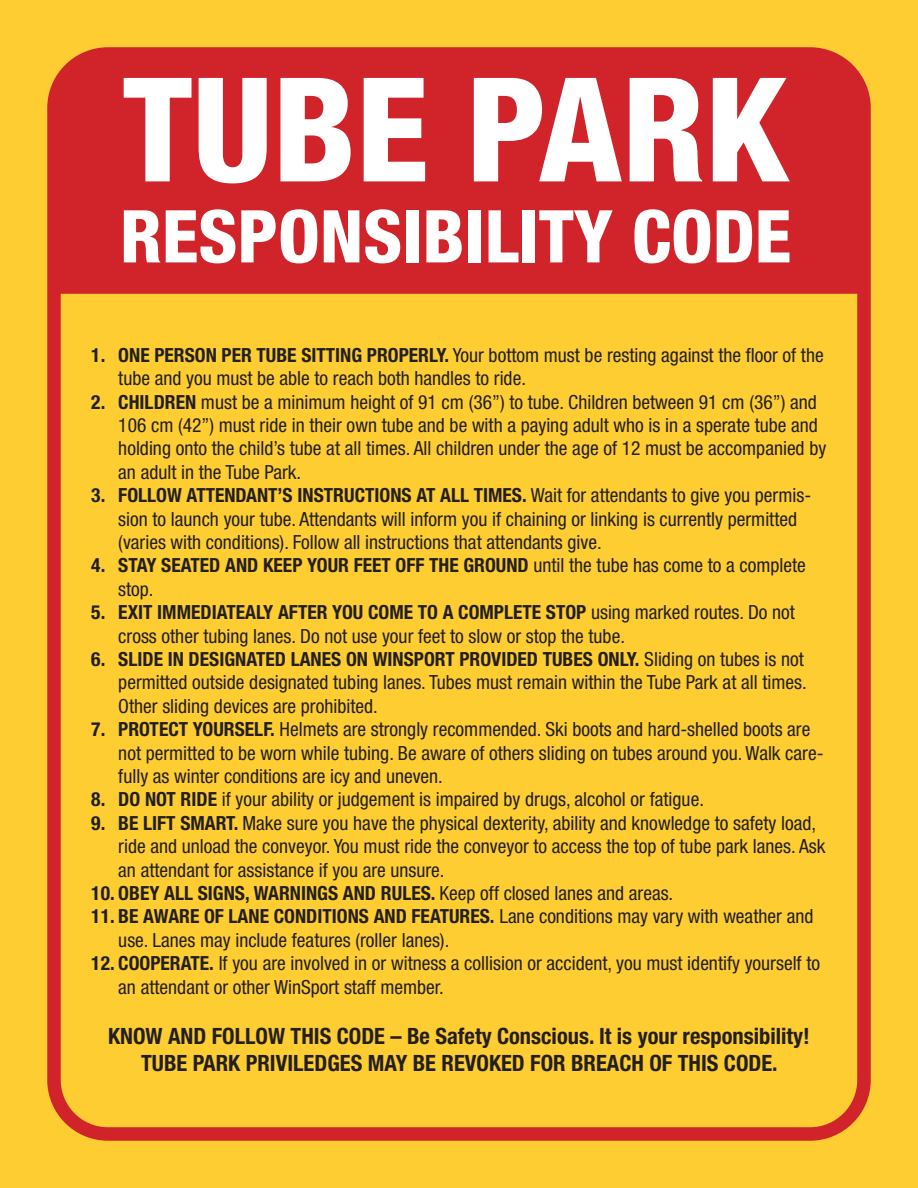
<style>
.page{position:relative;width:918px;height:1188px;background:#fecd32}
.page>*{position:absolute;margin:0;border:0;box-sizing:border-box;transform-origin:0 0}
.t1{font:800 condensed 144.9px "Helvetica Neue LT Pro";color:#fff}
.t2{font:800 condensed 72.9px "Helvetica Neue LT Pro";color:#fff}
.t3{font:700 condensed 22.5px/27px "Helvetica Neue LT Pro";color:#231f20;text-align:center}
.t4{font:condensed 19.5px/23.4px "Helvetica Neue LT Pro";color:#231f20}
.t5{font:700 condensed 19.5px/23.4px "Helvetica Neue LT Pro";color:#231f20}
.s1{font-weight:700}
.s2{font-weight:400}
</style>
<div class="page">
<div style="left:47px;top:47px;width:824px;height:1094px;border:14px solid #d1232a;border-radius:54px"></div>
<div style="left:54px;top:54px;width:810px;height:240px;background:#d1232a"></div>
<h1 class="t1" style="left:123px;top:40px;width:667px">TUBE PARK</h1>
<h2 class="t2" style="left:120px;top:191px;width:673px">RESPONSIBILITY CODE</h2>
<p class="t4" style="left:118px;top:343px;width:707px;text-indent:-27px"><span class="s1">1. ONE PERSON PER TUBE SITTING PROPERLY.</span> Your bottom must be resting against the floor of the tube and you must be able to reach both handles to ride.</p>
<p class="t4" style="left:118px;top:390px;width:710px;text-indent:-27px"><span class="s1">2. CHILDREN</span> must be a minimum height of 91 cm (36”) to tube. Children between 91 cm (36”) and 106 cm (42”) must ride in their own tube and be with a paying adult who is in a sperate tube and holding onto the child’s tube at all times. All children under the age of 12 must be accompanied by an adult in the Tube Park.</p>
<p class="t4" style="left:118px;top:483px;width:694px;text-indent:-27px"><span class="s1">3. FOLLOW ATTENDANT’S INSTRUCTIONS AT ALL TIMES.</span> Wait for attendants to give you permis&shy;sion to launch your tube. Attendants will inform you if chaining or linking is currently permitted (varies with conditions). Follow all instructions that attendants give.</p>
<p class="t5" style="left:118px;top:553px;width:689px;text-indent:-27px">4. STAY SEATED AND KEEP YOUR FEET OFF THE GROUND <span class="s2">until the tube has come to a complete stop.</span></p>
<p class="t4" style="left:118px;top:600px;width:678px;text-indent:-27px"><span class="s1">5. EXIT IMMEDIATEALY AFTER YOU COME TO A COMPLETE STOP</span> using marked routes. Do not cross other tubing lanes. Do not use your feet to slow or stop the tube.</p>
<p class="t4" style="left:118px;top:647px;width:690px;text-indent:-27px"><span class="s1">6. SLIDE IN DESIGNATED LANES ON WINSPORT PROVIDED TUBES ONLY.</span> Sliding on tubes is not permitted outside designated tubing lanes. Tubes must remain within the Tube Park at all times.<br>Other sliding devices are prohibited.</p>
<p class="t4" style="left:118px;top:717px;width:707px;text-indent:-27px"><span class="s1">7. PROTECT YOURSELF.</span> Helmets are strongly recommended. Ski boots and hard-shelled boots are not permitted to be worn while tubing. Be aware of others sliding on tubes around you. Walk care&shy;fully as winter conditions are icy and uneven.</p>
<p class="t4" style="left:91px;top:788px;width:614px"><span class="s1">8. DO NOT RIDE</span> if your ability or judgement is impaired by drugs, alcohol or fatigue.</p>
<p class="t4" style="left:118px;top:811px;width:709px;text-indent:-27px"><span class="s1">9. BE LIFT SMART.</span> Make sure you have the physical dexterity, ability and knowledge to safety load, ride and unload the conveyor. You must ride the conveyor to access the top of tube park lanes. Ask an attendant for assistance if you are unsure.</p>
<p class="t5" style="left:91px;top:881px;width:583px">10. OBEY ALL SIGNS, WARNINGS AND RULES. <span class="s2">Keep off closed lanes and areas.</span></p>
<p class="t4" style="left:118px;top:905px;width:697px;text-indent:-27px"><span class="s1">11. BE AWARE OF LANE CONDITIONS AND FEATURES.</span> Lane conditions may vary with weather and use. Lanes may include features (roller lanes).</p>
<p class="t4" style="left:118px;top:951px;width:703px;text-indent:-27px"><span class="s1">12. COOPERATE.</span> If you are involved in or witness a collision or accident, you must identify yourself to an attendant or other WinSport staff member.</p>
<p class="t3" style="left:108px;top:1022px;width:703px">KNOW AND FOLLOW THIS CODE – Be Safety Conscious. It is your responsibility!<br>TUBE PARK PRIVILEDGES MAY BE REVOKED FOR BREACH OF THIS CODE.</p>
</div>
